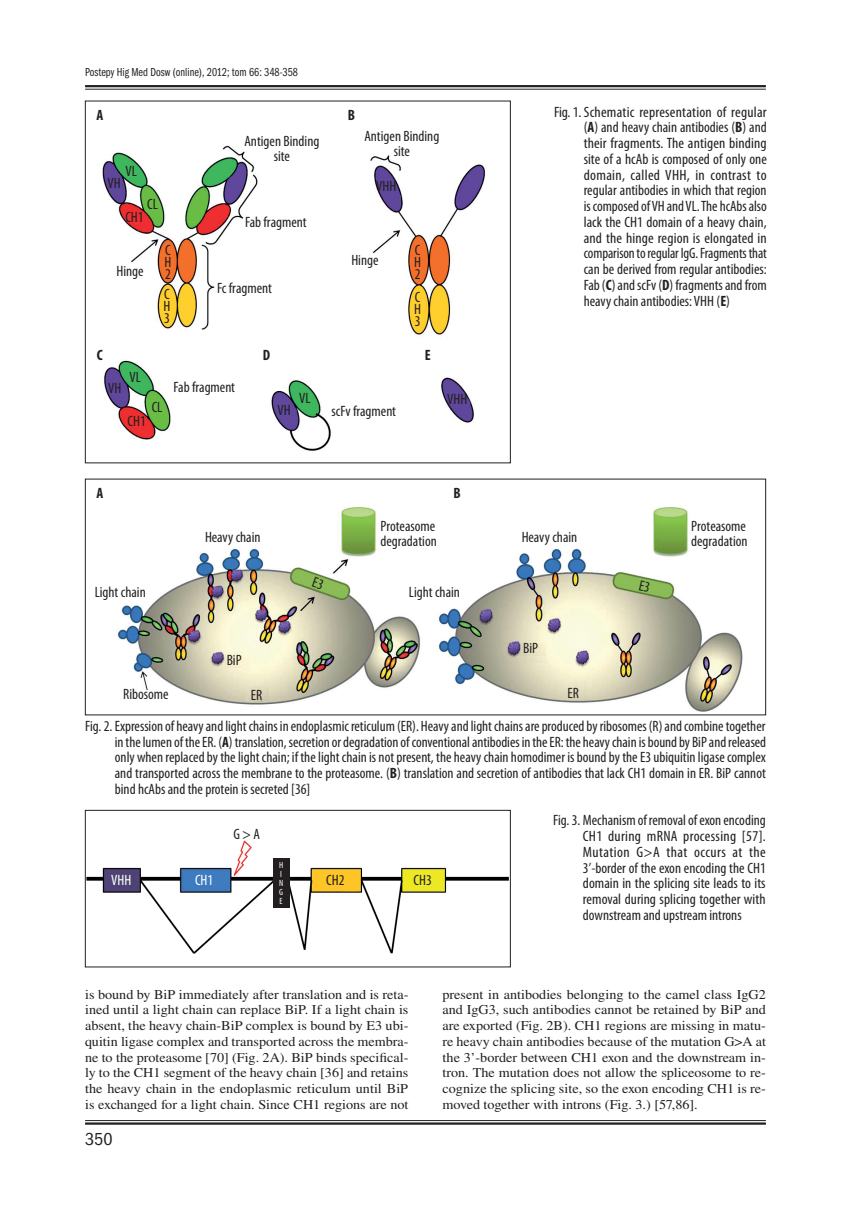
<style>
.page{position:relative;width:851px;height:1212px;background:#fff}
.page>*{position:absolute;margin:0;border:0;box-sizing:border-box;transform-origin:0 0}
.t1{font:18px "Franklin Got Itc TOT Boo Con";color:#231f20}
.PHMD_podpis{font:condensed 15px/15.8px "Myriad Pro";color:#231f20;text-align:justify}
.t2{font:700 condensed 15px "Myriad Pro";color:#231f20}
.t3{font:condensed 15px "Myriad Pro";color:#fff}
.PHMD_Body{font:13.5px/15.8px "Nimbus Rom No 9 L";color:#231f20;text-align:justify;scale:1.05 1}
.M1_Left{font:12px "Franklin Got Itc TOT Boo Com";color:#231f20}
.t4{font:condensed 9px/9px "Myriad Pro";color:#fff}
.s1{font-weight:700}
</style>
<div class="page">
<img style="left:102px;top:145px;width:383px;height:305px">
<img style="left:117px;top:507px;width:626px;height:205px">
<img style="left:87px;top:840px;width:421px;height:113px">
<div style="left:273px;top:858px;width:16px;height:50px;background:#231f20"></div>
<div style="left:85px;top:810px;width:425px;height:157px;border:1px solid #231f20"></div>
<hr style="left:85px;top:85px;width:680px;height:2px;background:#231f20">
<hr style="left:85px;top:89px;width:680px;height:1px;background:#231f20">
<hr style="left:85px;top:1120px;width:680px;height:1px;background:#231f20">
<hr style="left:85px;top:1122px;width:680px;height:3px;background:#231f20">
<svg style="left:312px;top:577px;width:12px;height:12px"></svg>
<svg style="left:639px;top:580px;width:11px;height:12px"></svg>
<p class="M1_Left" style="left:85px;top:66px;width:214px">Postepy Hig Med Dosw (online), 2012; tom 66: 348-358</p>
<p class="t2" style="left:96px;top:106px;width:8px">A</p>
<p class="PHMD_podpis" style="left:244px;top:134px;width:76px;line-height:15px;text-align:center">Antigen Binding site</p>
<p class="t2" style="left:347px;top:106px;width:9px">B</p>
<p class="PHMD_podpis" style="left:364px;top:128px;width:76px;line-height:15px;text-align:center">Antigen Binding site</p>
<p class="PHMD_podpis" style="left:125px;top:163px;width:13px">VL</p>
<p class="PHMD_podpis" style="left:108px;top:175px;width:15px">VH</p>
<p class="PHMD_podpis" style="left:376px;top:178px;width:22px">VHH</p>
<p class="PHMD_podpis" style="left:147px;top:196px;width:12px">CL</p>
<p class="PHMD_podpis" style="left:125px;top:209px;width:20px">CH1</p>
<p class="PHMD_podpis" style="left:245px;top:214px;width:63px">Fab fragment</p>
<p class="PHMD_podpis" style="left:116px;top:263px;width:29px">Hinge</p>
<p class="PHMD_podpis" style="left:165px;top:244px;width:8px;line-height:12px">C H 2</p>
<p class="PHMD_podpis" style="left:414px;top:244px;width:8px;line-height:12px">C H 2</p>
<p class="PHMD_podpis" style="left:414px;top:291px;width:8px;line-height:12px">C H 3</p>
<p class="PHMD_podpis" style="left:351px;top:252px;width:29px">Hinge</p>
<p class="PHMD_podpis" style="left:217px;top:280px;width:56px">Fc fragment</p>
<p class="PHMD_podpis" style="left:163px;top:288px;width:8px;line-height:12px">C H 3</p>
<p class="t2" style="left:97px;top:346px;width:7px">C</p>
<p class="t2" style="left:263px;top:346px;width:9px">D</p>
<p class="t2" style="left:425px;top:346px;width:7px">E</p>
<p class="PHMD_podpis" style="left:108px;top:380px;width:15px">VH</p>
<p class="PHMD_podpis" style="left:129px;top:369px;width:13px">VL</p>
<p class="PHMD_podpis" style="left:127px;top:413px;width:20px">CH1</p>
<p class="PHMD_podpis" style="left:152px;top:399px;width:12px">CL</p>
<p class="PHMD_podpis" style="left:174px;top:379px;width:63px">Fab fragment</p>
<p class="PHMD_podpis" style="left:277px;top:402px;width:15px">VH</p>
<p class="PHMD_podpis" style="left:299px;top:390px;width:13px">VL</p>
<p class="PHMD_podpis" style="left:331px;top:403px;width:66px">scFv fragment</p>
<p class="PHMD_podpis" style="left:447px;top:391px;width:22px">VHH</p>
<p class="t2" style="left:96px;top:484px;width:8px">A</p>
<p class="t2" style="left:453px;top:484px;width:9px">B</p>
<p class="PHMD_podpis" style="left:583px;top:104px;width:185px;text-indent:-30px">Fig. 1. Schematic representation of regular (<span class="s1">A</span>) and heavy chain antibodies (<span class="s1">B</span>) and their fragments. The antigen binding site of a hcAb is composed of only one domain, called VHH, in contrast to regular antibodies in which that region is composed of VH and VL. The hcAbs also lack the CH1 domain of a heavy chain, and the hinge region is elongated in comparison to regular IgG. Fragments that can be derived from regular antibodies:<br>Fab (<span class="s1">C</span>) and scFv (<span class="s1">D</span>) fragments and from heavy chain antibodies: VHH (<span class="s1">E</span>)</p>
<p class="PHMD_podpis" style="left:205px;top:529px;width:57px">Heavy chain</p>
<p class="PHMD_podpis" style="left:380px;top:518px;width:58px;line-height:15px">Proteasome degradation</p>
<p class="PHMD_podpis" style="left:691px;top:518px;width:58px;line-height:15px">Proteasome degradation</p>
<p class="PHMD_podpis" style="left:521px;top:529px;width:57px">Heavy chain</p>
<p class="PHMD_podpis" style="left:95px;top:584px;width:53px">Light chain</p>
<p class="PHMD_podpis" style="left:409px;top:584px;width:53px">Light chain</p>
<p class="PHMD_podpis" style="left:227px;top:652px;width:17px">BiP</p>
<p class="PHMD_podpis" style="left:523px;top:640px;width:17px">BiP</p>
<p class="PHMD_podpis" style="left:123px;top:686px;width:47px">Ribosome</p>
<p class="PHMD_podpis" style="left:251px;top:687px;width:13px">ER</p>
<p class="PHMD_podpis" style="left:567px;top:685px;width:13px">ER</p>
<p class="PHMD_podpis" style="left:115px;top:718px;width:652px;text-indent:-30px">Fig. 2. Expression of heavy and light chains in endoplasmic reticulum (ER). Heavy and light chains are produced by ribosomes (R) and combine together in the lumen of the ER. (<span class="s1">A</span>) translation, secretion or degradation of conventional antibodies in the ER: the heavy chain is bound by BiP and released only when replaced by the light chain; if the light chain is not present, the heavy chain homodimer is bound by the E3 ubiquitin ligase complex and transported across the membrane to the proteasome. (<span class="s1">B</span>) translation and secretion of antibodies that lack CH1 domain in ER. BiP cannot bind hcAbs and the protein is secreted [36]</p>
<p class="t3" style="left:111px;top:871px;width:22px">VHH</p>
<p class="t3" style="left:195px;top:871px;width:20px">CH1</p>
<p class="PHMD_podpis" style="left:233px;top:826px;width:28px">G &gt; A</p>
<p class="t4" style="left:279px;top:860px;width:6px">H<br>I<br>N<br>G<br>E</p>
<p class="PHMD_podpis" style="left:326px;top:872px;width:20px">CH2</p>
<p class="PHMD_podpis" style="left:413px;top:872px;width:20px">CH3</p>
<p class="PHMD_podpis" style="left:582px;top:812px;width:184px;text-indent:-30px">Fig. 3. Mechanism of removal of exon encoding CH1 during mRNA processing [57].<br>Mutation G&gt;A that occurs at the 3’-border of the exon encoding the CH1 domain in the splicing site leads to its removal during splicing together with downstream and upstream introns</p>
<p class="PHMD_Body" style="left:85px;top:986px;width:309px">is bound by BiP immediately after translation and is reta&shy;ined until a light chain can replace BiP. If a light chain is absent, the heavy chain-BiP complex is bound by E3 ubi&shy;quitin ligase complex and transported across the membra&shy;ne to the proteasome [70] (Fig. 2A). BiP binds specifical&shy;ly to the CH1 segment of the heavy chain [36] and retains the heavy chain in the endoplasmic reticulum until BiP is exchanged for a light chain. Since CH1 regions are not</p>
<p class="PHMD_Body" style="left:442px;top:986px;width:309px">present in antibodies belonging to the camel class IgG2 and IgG3, such antibodies cannot be retained by BiP and are exported (Fig. 2B). CH1 regions are missing in matu&shy;re heavy chain antibodies because of the mutation G&gt;A at the 3’-border between CH1 exon and the downstream in&shy;tron. The mutation does not allow the spliceosome to re&shy;cognize the splicing site, so the exon encoding CH1 is re&shy;moved together with introns (Fig. 3.) [57,86].</p>
<p class="t1" style="left:85px;top:1129px;width:29px">350</p>
</div>
